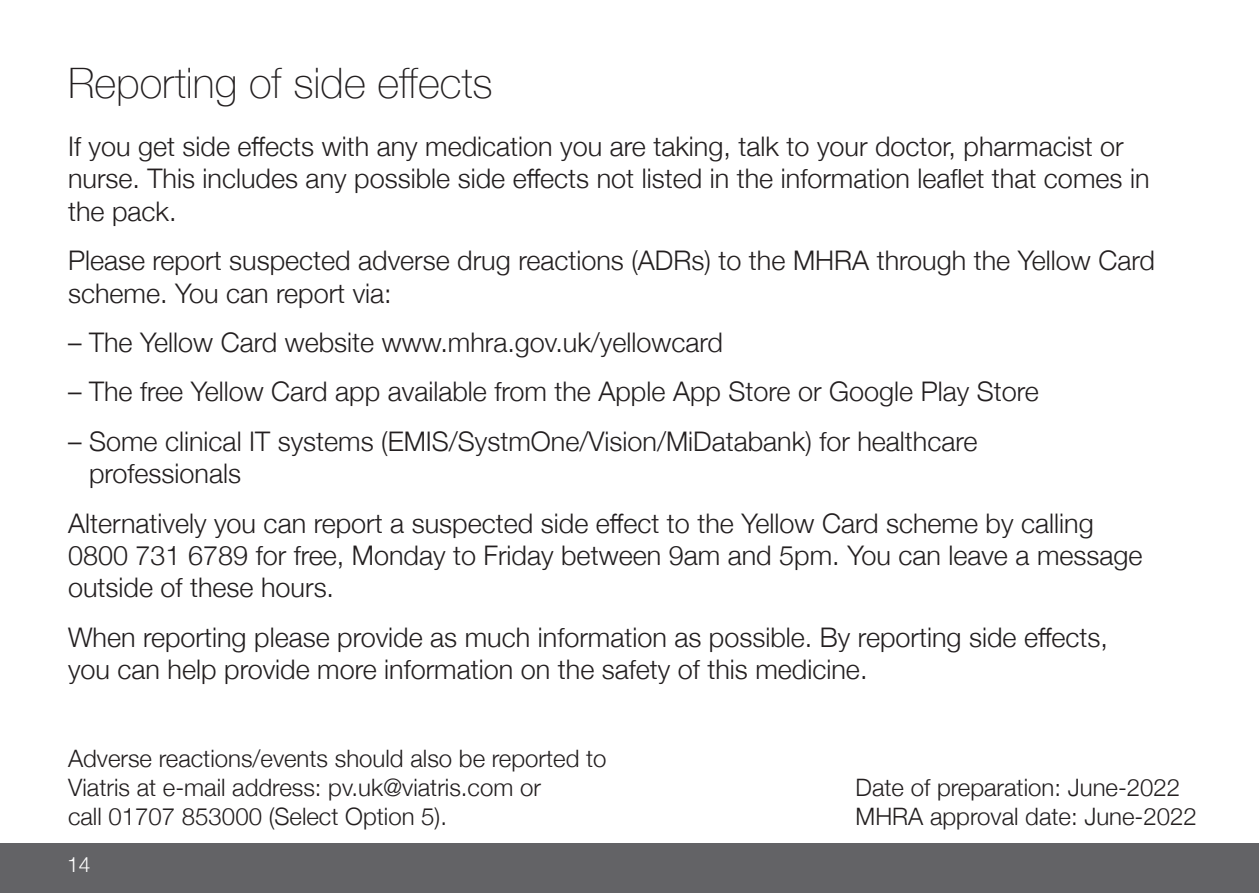
<style>
.page{position:relative;width:1259px;height:893px;background:#fff}
.page>*{position:absolute;margin:0;border:0;box-sizing:border-box;transform-origin:0 0}
.t1{font:100 42px "Helvetica Neue";color:#231f20}
.t2{font:300 27px/32.4px "Helvetica Neue";color:#231f20}
.t3{font:300 24px/28.8px "Helvetica Neue";color:#231f20}
.t4{font:300 21px "Helvetica Neue";color:#fff}
</style>
<div class="page">
<div style="left:0;top:843px;width:1259px;height:50px;background:#636366"></div>
<p class="t1" style="left:68px;top:51px;width:426px">Reporting of side effects</p>
<p class="t2" style="left:68px;top:128px;width:1083px">If you get side effects with any medication you are taking, talk to your doctor, pharmacist or nurse. This includes any possible side effects not listed in the information leaflet that comes in the pack.</p>
<p class="t2" style="left:68px;top:242px;width:1088px">Please report suspected adverse drug reactions (ADRs) to the MHRA through the Yellow Card scheme. You can report via:</p>
<p class="t2" style="left:68px;top:324px;width:656px">– The Yellow Card website www.mhra.gov.uk/yellowcard</p>
<p class="t2" style="left:68px;top:374px;width:972px">– The free Yellow Card app available from the Apple App Store or Google Play Store</p>
<p class="t2" style="left:89px;top:423px;width:890px;text-indent:-21px">– Some clinical IT systems (EMIS/SystmOne/Vision/MiDatabank) for healthcare professionals</p>
<p class="t2" style="left:68px;top:505px;width:1076px">Alternatively you can report a suspected side effect to the Yellow Card scheme by calling<br>0800 731 6789 for free, Monday to Friday between 9am and 5pm. You can leave a message outside of these hours.</p>
<p class="t2" style="left:68px;top:619px;width:1041px">When reporting please provide as much information as possible. By reporting side effects, you can help provide more information on the safety of this medicine.</p>
<p class="t3" style="left:68px;top:743px;width:540px">Adverse reactions/events should also be reported to<br>Viatris at e-mail address: pv.uk@viatris.com or<br>call 01707 853000 (Select Option 5).</p>
<p class="t4" style="left:67px;top:847px;width:25px">14</p>
<p class="t3" style="left:855px;top:771px;width:343px">Date of preparation: June-2022<br>MHRA approval date: June-2022</p>
</div>
